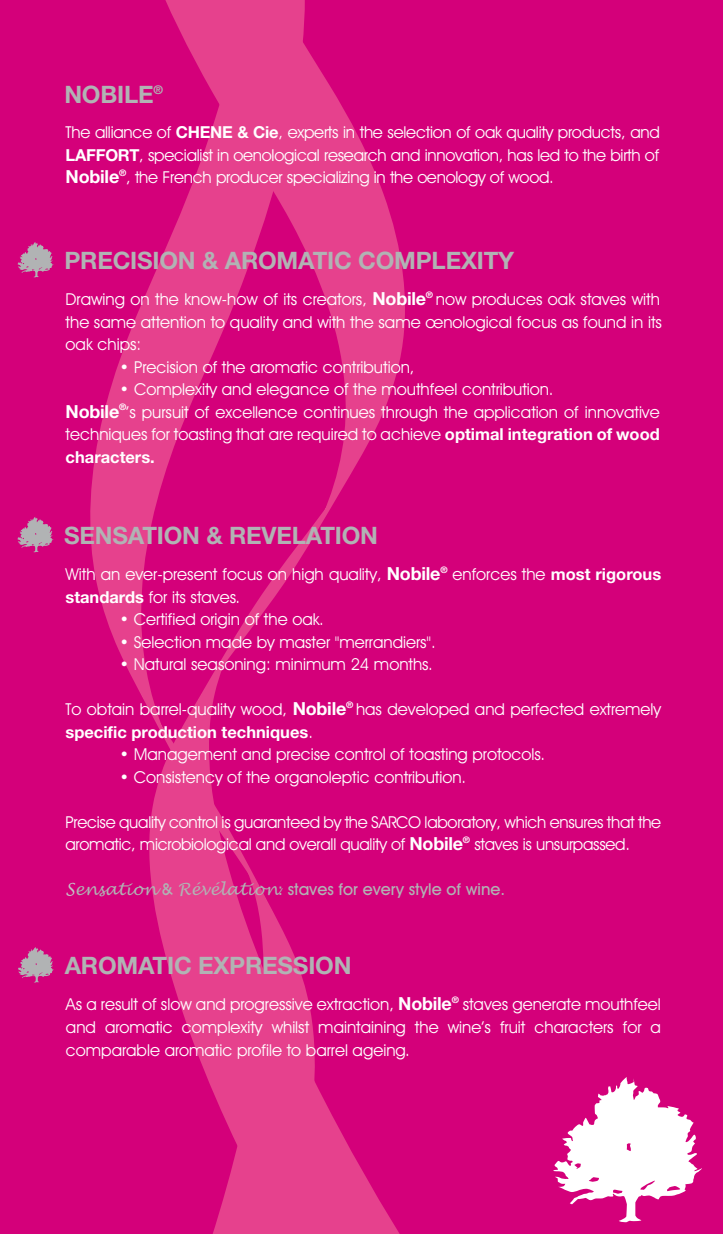
<style>
.page{position:relative;width:723px;height:1234px;background:#fff}
.page>*{position:absolute;margin:0;border:0;box-sizing:border-box;transform-origin:0 0}
.t1{font:700 24px "Helvetica Neue";letter-spacing:-.01em;color:#b1b3b4}
.t2{font:16.5px/22.5px "Decker";color:#fff}
.t3{font:700 16.5px "Decker";color:#b1b3b4}
.t4{font:700 16.5px "Helvetica Neue";color:#fff}
.s1{font-family:"Helvetica Neue";font-weight:700}
.s2{font-family:"Helvetica Neue";font-weight:700;font-size:18px}
.s3{font-family:"Decker";font-weight:400}
.s4{font-family:"Lucida Handwriting";font-weight:400;font-style:italic;color:#c5c6c8}
.s5{font-family:"Lucida Handwriting";font-weight:400;font-style:italic}
</style>
<div class="page">
<div style="left:0;top:0;width:723px;height:1233px;background:#d4007a"></div>
<svg style="left:321px;top:72px;width:84px;height:1161px"></svg>
<svg style="left:90px;top:0;width:231px;height:1233px"></svg>
<svg style="left:553px;top:1077px;width:149px;height:144px"></svg>
<svg style="left:17px;top:242px;width:37px;height:35px"></svg>
<svg style="left:17px;top:517px;width:37px;height:35px"></svg>
<svg style="left:18px;top:947px;width:36px;height:35px"></svg>
<h1 class="t1" style="left:64px;top:79px;width:100px">NOBILE<sup>®</sup></h1>
<p class="t2" style="left:66px;top:121px;width:596px;text-align:justify">The alliance of <span class="s1">CHENE &amp; Cie</span>, experts in the selection of oak quality products, and <span class="s1">LAFFORT</span>, specialist in oenological research and innovation, has led to the birth of <span class="s2">Nobile</span><sup>®</sup>, the French producer specializing in the oenology of wood.</p>
<h1 class="t1" style="left:64px;top:246px;width:451px">PRECISION &amp; AROMATIC COMPLEXITY</h1>
<p class="t2" style="left:66px;top:288px;width:598px">Drawing on the know-how of its creators, <span class="s2">Nobile</span><sup>®</sup> now produces oak staves with the same attention to quality and with the same œnological focus as found in its oak chips:</p>
<p class="t2" style="left:120px;top:355px;width:296px">• Precision of the aromatic contribution,</p>
<p class="t2" style="left:66px;top:378px;width:596px;text-indent:54px">• Complexity and elegance of the mouthfeel contribution.<br><span class="s2">Nobile</span><sup>®</sup>’s pursuit of excellence continues through the application of innovative techniques for toasting that are required to achieve <span class="s1">optimal integration of wood</span></p>
<p class="t4" style="left:66px;top:447px;width:91px">characters.</p>
<h1 class="t1" style="left:64px;top:520px;width:315px">SENSATION &amp; REVELATION</h1>
<p class="t2" style="left:65px;top:563px;width:597px">With an ever-present focus on high quality, <span class="s2">Nobile</span><sup>®</sup> enforces the <span class="s1">most rigorous standards</span> for its staves.</p>
<p class="t2" style="left:119px;top:608px;width:206px">• Certified origin of the oak.</p>
<p class="t2" style="left:119px;top:630px;width:318px">• Selection made by master "merrandiers".</p>
<p class="t2" style="left:119px;top:653px;width:315px">• Natural seasoning: minimum 24 months.</p>
<p class="t2" style="left:65px;top:698px;width:597px">To obtain barrel-quality wood, <span class="s2">Nobile</span><sup>®</sup> has developed and perfected extremely</p>
<p class="t4" style="left:65px;top:721px;width:249px">specific production techniques<span class="s3">.</span></p>
<p class="t2" style="left:119px;top:743px;width:427px">• Management and precise control of toasting protocols.</p>
<p class="t2" style="left:119px;top:765px;width:348px">• Consistency of the organoleptic contribution.</p>
<p class="t2" style="left:65px;top:810px;width:597px">Precise quality control is guaranteed by the SARCO laboratory, which ensures that the aromatic, microbiological and overall quality of <span class="s2">Nobile</span><sup>®</sup> staves is unsurpassed.</p>
<p class="t3" style="left:65px;top:879px;width:441px"><span class="s4">S</span><span class="s5">ensation</span> &amp; <span class="s5">Révélation</span>: staves for every style of wine.</p>
<h1 class="t1" style="left:65px;top:950px;width:288px">AROMATIC EXPRESSION</h1>
<p class="t2" style="left:66px;top:992px;width:596px;text-align:justify">As a result of slow and progressive extraction, <span class="s2">Nobile</span><sup>®</sup> staves generate mouthfeel and aromatic complexity whilst maintaining the wine’s fruit characters for a comparable aromatic profile to barrel ageing.</p>
</div>
